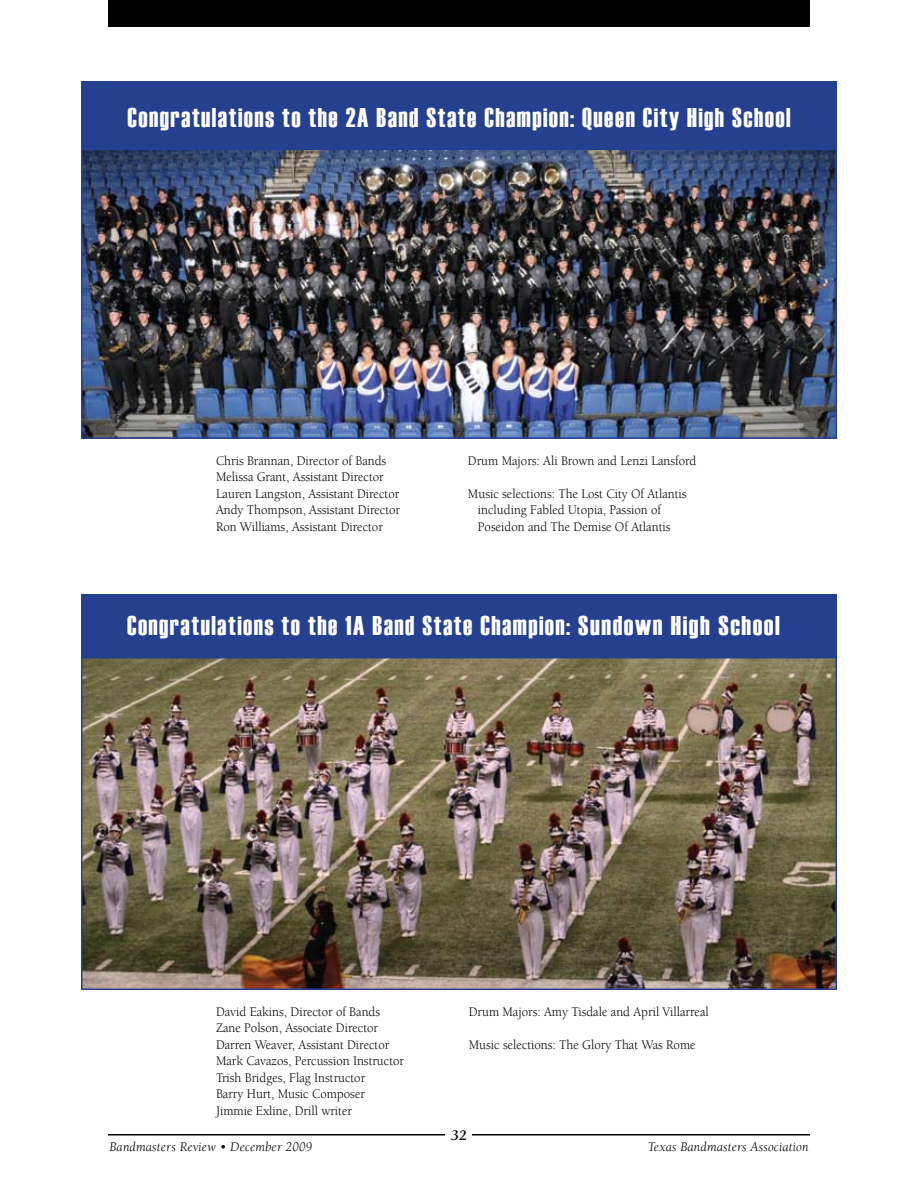
<style>
.page{position:relative;width:918px;height:1188px;background:#fff}
.page>*{position:absolute;margin:0;border:0;box-sizing:border-box;transform-origin:0 0}
.t1{font:27px "Haettenschweiler";letter-spacing:.06em;color:#fff;scale:.95 1}
.t2{font:italic 700 15px "Berkeley";color:#000}
.t3{font:13.5px/16.5px "Berkeley";color:#000;scale:.95 1}
.t4{font:italic 13.5px "Berkeley";letter-spacing:.01em;color:#000}
</style>
<div class="page">
<hr style="left:108px;top:1134px;width:702px;height:2px;background:#000">
<div style="left:108px;top:0;width:702px;height:27px;background:#000"></div>
<img style="left:84px;top:151px;width:750px;height:285px">
<div style="left:81px;top:148px;width:756px;height:291px;border:2px solid #25408f"></div>
<div style="left:81px;top:81px;width:756px;height:67px;background:#25408f"></div>
<div style="left:81px;top:594px;width:756px;height:68px;background:#25408f"></div>
<img style="left:84px;top:660px;width:750px;height:327px">
<div style="left:81px;top:657px;width:756px;height:333px;border:2px solid #25408f"></div>
<div style="left:446px;top:1120px;width:26px;height:28px;background:#fff"></div>
<h1 class="t1" style="left:128px;top:102px;width:699px">Congratulations to the 2A Band State Champion: Queen City High School</h1>
<p class="t3" style="left:216px;top:452px;width:195px">Chris Brannan, Director of Bands Melissa Grant, Assistant Director Lauren Langston, Assistant Director Andy Thompson, Assistant Director Ron Williams, Assistant Director</p>
<p class="t3" style="left:468px;top:452px;width:242px">Drum Majors: Ali Brown and Lenzi Lansford</p>
<p class="t3" style="left:478px;top:485px;width:221px;text-indent:-10px">Music selections: The Lost City Of Atlantis including Fabled Utopia, Passion of<br>Poseidon and The Demise Of Atlantis</p>
<h1 class="t1" style="left:127px;top:611px;width:689px">Congratulations to the 1A Band State Champion: Sundown High School</h1>
<p class="t3" style="left:216px;top:1004px;width:199px">David Eakins, Director of Bands<br>Zane Polson, Associate Director<br>Darren Weaver, Assistant Director<br>Mark Cavazos, Percussion Instructor<br>Trish Bridges, Flag Instructor<br>Barry Hurt, Music Composer<br>Jimmie Exline, Drill writer</p>
<p class="t3" style="left:469px;top:1004px;width:254px">Drum Majors: Amy Tisdale and April Villarreal</p>
<p class="t3" style="left:469px;top:1037px;width:240px">Music selections: The Glory That Was Rome</p>
<p class="t2" style="left:451px;top:1127px;width:17px">32</p>
<p class="t4" style="left:110px;top:1140px;width:204px">Bandmasters Review • December 2009</p>
<p class="t4" style="left:648px;top:1140px;width:162px">Texas Bandmasters Association</p>
</div>
